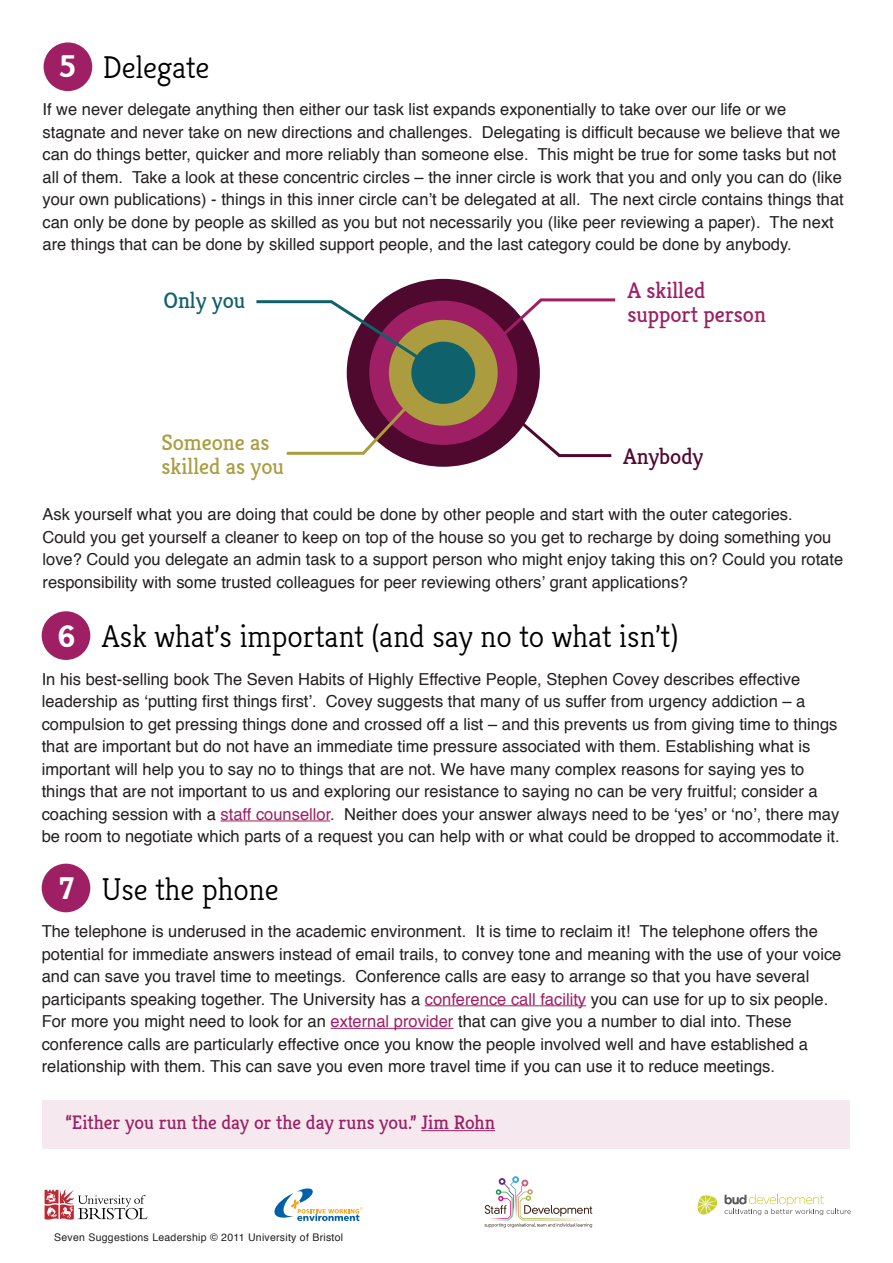
<style>
.page{position:relative;width:893px;height:1263px;background:#fff}
.page>*{position:absolute;margin:0;border:0;box-sizing:border-box;transform-origin:0 0}
.t1{font:300 31.5px "Kreon";color:#000}
.t2{font:700 31.5px "Kreon";color:#fff}
.t3{font:22.5px "Kreon";color:#9e1f63}
.t4{font:22.5px/24px "Kreon";color:#ab9c40}
.t5{font:22.5px "Kreon";color:#0f616b}
.t6{font:22.5px "Kreon";color:#4f082e}
.t7{font:19.5px "Kreon";color:#9e1f63}
.t8{font:16.5px/22.5px "Helvetica";color:#231f20}
.t9{font:10.5px "Helvetica";letter-spacing:.025em;color:#231f20}
.s1{color:#9e1f63}
</style>
<div class="page">
<div style="left:42px;top:864px;width:48px;height:48px;background:#9e1f63;border-radius:50%"></div>
<div style="left:42px;top:611px;width:48px;height:49px;background:#9e1f63;border-radius:50%"></div>
<div style="left:44px;top:42px;width:48px;height:49px;background:#9e1f63;border-radius:50%"></div>
<hr style="left:425px;top:1005px;width:161px;height:1px;background:#9e1f63">
<hr style="left:331px;top:1028px;width:122px;height:1px;background:#9e1f63">
<hr style="left:221px;top:820px;width:109px;height:1px;background:#9e1f63">
<svg style="left:45px;top:1190px;width:103px;height:30px"></svg>
<svg style="left:274px;top:1188px;width:89px;height:33px"></svg>
<svg style="left:485px;top:1176px;width:107px;height:51px"></svg>
<svg style="left:698px;top:1195px;width:20px;height:20px"></svg>
<svg style="left:724px;top:1194px;width:127px;height:21px"></svg>
<div style="left:43px;top:1100px;width:807px;height:48px;background:#f5e9ef"></div>
<hr style="left:421px;top:1130px;width:74px;height:1px;background:#9e1f63">
<div style="left:347px;top:279px;width:193px;height:188px;background:#4f082e;border-radius:50%"></div>
<div style="left:369px;top:301px;width:148px;height:144px;background:#9e1f63;border-radius:50%"></div>
<div style="left:389px;top:320px;width:109px;height:106px;background:#ab9c40;border-radius:50%"></div>
<div style="left:411px;top:342px;width:64px;height:62px;background:#0f616b;border-radius:50%"></div>
<svg style="left:256px;top:299px;width:170px;height:65px"></svg>
<svg style="left:496px;top:297px;width:120px;height:44px"></svg>
<svg style="left:286px;top:396px;width:131px;height:60px"></svg>
<svg style="left:513px;top:415px;width:99px;height:43px"></svg>
<p class="t2" style="left:59px;top:47px;width:18px">5</p>
<p class="t1" style="left:103px;top:49px;width:108px">Delegate</p>
<p class="t8" style="left:43px;top:98px;width:803px">If we never delegate anything then either our task list expands exponentially to take over our life or we stagnate and never take on new directions and challenges. Delegating is difficult because we believe that we can do things better, quicker and more reliably than someone else. This might be true for some tasks but not all of them. Take a look at these concentric circles – the inner circle is work that you and only you can do (like your own publications) - things in this inner circle can’t be delegated at all. The next circle contains things that can only be done by people as skilled as you but not necessarily you (like peer reviewing a paper). The next are things that can be done by skilled support people, and the last category could be done by anybody.</p>
<p class="t5" style="left:163px;top:286px;width:83px">Only you</p>
<p class="t4" style="left:161px;top:430px;width:124px">Someone as skilled as you</p>
<p class="t3" style="left:627px;top:277px;width:79px">A skilled</p>
<p class="t3" style="left:627px;top:301px;width:140px">support person</p>
<p class="t6" style="left:623px;top:443px;width:82px">Anybody</p>
<p class="t8" style="left:43px;top:503px;width:752px">Ask yourself what you are doing that could be done by other people and start with the outer categories.</p>
<p class="t8" style="left:43px;top:526px;width:802px">Could you get yourself a cleaner to keep on top of the house so you get to recharge by doing something you love? Could you delegate an admin task to a support person who might enjoy taking this on? Could you rotate responsibility with some trusted colleagues for peer reviewing others’ grant applications?</p>
<p class="t2" style="left:58px;top:616px;width:19px">6</p>
<p class="t1" style="left:102px;top:619px;width:578px">Ask what’s important (and say no to what isn’t)</p>
<p class="t8" style="left:42px;top:668px;width:799px">In his best-selling book The Seven Habits of Highly Effective People, Stephen Covey describes effective leadership as ‘putting first things first’. Covey suggests that many of us suffer from urgency addiction – a compulsion to get pressing things done and crossed off a list – and this prevents us from giving time to things that are important but do not have an immediate time pressure associated with them. Establishing what is important will help you to say no to things that are not. We have many complex reasons for saying yes to things that are not important to us and exploring our resistance to saying no can be very fruitful; consider a coaching session with a <span class="s1">staff counsellor</span>. Neither does your answer always need to be ‘yes’ or ‘no’, there may be room to negotiate which parts of a request you can help with or what could be dropped to accommodate it.</p>
<p class="t2" style="left:59px;top:869px;width:16px">7</p>
<p class="t1" style="left:102px;top:871px;width:178px">Use the phone</p>
<p class="t8" style="left:42px;top:920px;width:801px">The telephone is underused in the academic environment. It is time to reclaim it! The telephone offers the potential for immediate answers instead of email trails, to convey tone and meaning with the use of your voice and can save you travel time to meetings. Conference calls are easy to arrange so that you have several participants speaking together. The University has a <span class="s1">conference call facility</span> you can use for up to six people.<br>For more you might need to look for an <span class="s1">external provider</span> that can give you a number to dial into. These conference calls are particularly effective once you know the people involved well and have established a relationship with them. This can save you even more travel time if you can use it to reduce meetings.</p>
<p class="t7" style="left:65px;top:1111px;width:431px">“Either you run the day or the day runs you.” Jim Rohn</p>
<p class="t9" style="left:54px;top:1229px;width:290px">Seven Suggestions Leadership © 2011 University of Bristol</p>
</div>
